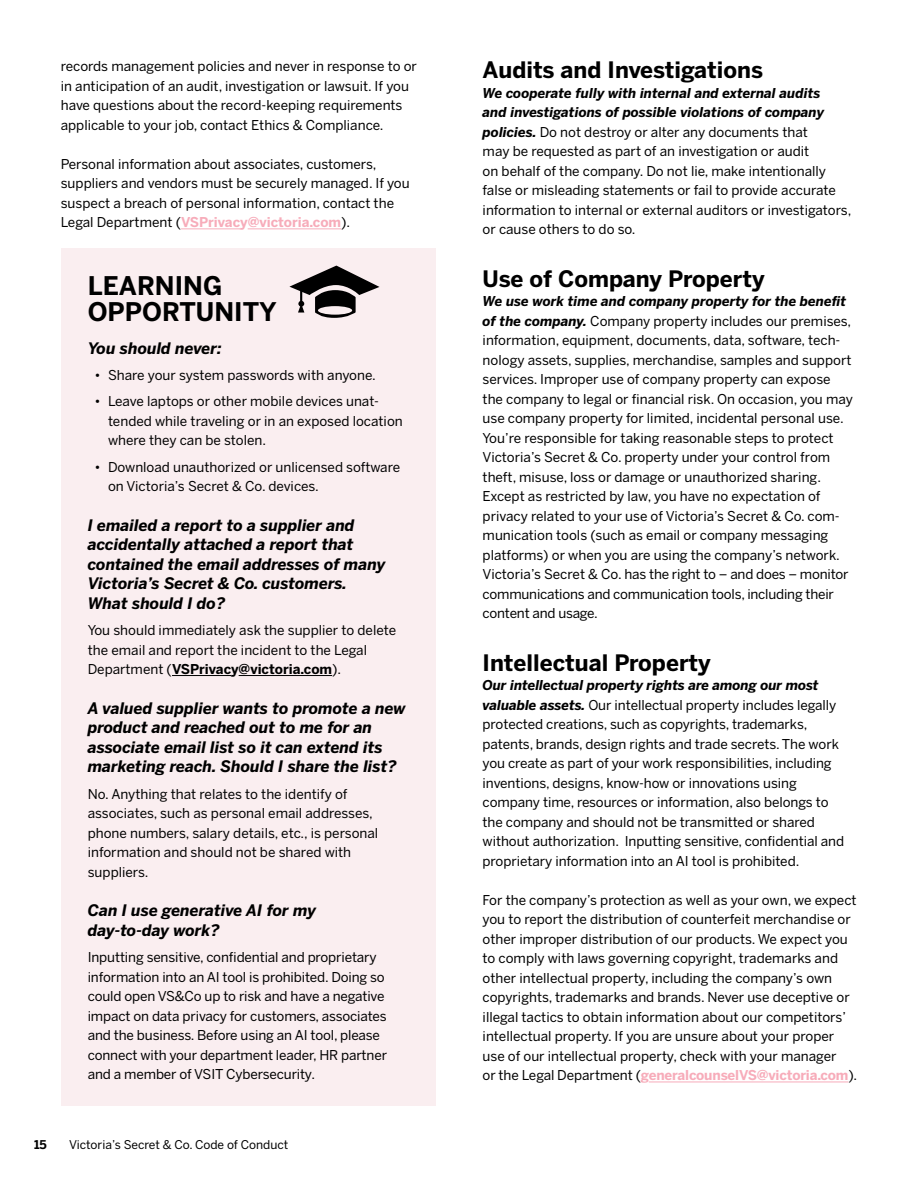
<style>
.page{position:relative;width:918px;height:1188px;background:#fff}
.page>*{position:absolute;margin:0;border:0;box-sizing:border-box;transform-origin:0 0}
.Learning_Opportunity___Header{font:700 25.5px/25.5px "Benton Sans";color:#000}
.Category_Header{font:700 22.5px "Benton Sans";color:#000}
.Learning_Opportunity___Question{font:italic 700 15.75px/19.5px "Benton Sans";color:#000}
.Text{font:13.5px/19.5px "Benton Sans";color:#000}
.Text_Before_List{font:13.5px/19.5px "Benton Sans";color:#000}
.t1{font:12px "Benton Sans";color:#000}
.t2{font:700 12px "Benton Sans";color:#000}
.s1{font-weight:700;color:#f7acba}
.s2{font-weight:700}
.s3{font-weight:700;font-style:italic}
</style>
<div class="page">
<hr style="left:181px;top:228px;width:59px;height:1px;background:#f7acba">
<hr style="left:248px;top:228px;width:93px;height:1px;background:#f7acba">
<hr style="left:649px;top:1082px;width:199px;height:1px;background:#f7acba">
<div style="left:61px;top:248px;width:374px;height:858px;background:#faeef0"></div>
<hr style="left:172px;top:675px;width:59px;height:1px;background:#000">
<hr style="left:239px;top:675px;width:93px;height:1px;background:#000">
<svg style="left:289px;top:266px;width:90px;height:52px"></svg>
<p class="Text" style="left:61px;top:57px;width:358px">records management policies and never in response to or in anticipation of an audit, investigation or lawsuit. If you have questions about the record-keeping requirements applicable to your job, contact Ethics &amp; Compliance.</p>
<p class="Text" style="left:61px;top:154px;width:351px">Personal information about associates, customers, suppliers and vendors must be securely managed. If you suspect a breach of personal information, contact the Legal Department (<span class="s1">VSPrivacy@victoria.com</span>).</p>
<p class="Learning_Opportunity___Header" style="left:88px;top:274px;width:191px">LEARNING<br>OPPORTUNITY</p>
<p class="Learning_Opportunity___Question" style="left:88px;top:339px;width:135px">You should never:</p>
<p class="Text" style="left:94px;top:365px;width:283px">• Share your system passwords with anyone.</p>
<p class="Text" style="left:108px;top:392px;width:296px;text-indent:-14px">• Leave laptops or other mobile devices unat&shy;tended while traveling or in an exposed location where they can be stolen.</p>
<p class="Text" style="left:108px;top:457px;width:294px;text-indent:-14px">• Download unauthorized or unlicensed software on Victoria’s Secret &amp; Co. devices.</p>
<p class="Learning_Opportunity___Question" style="left:88px;top:516px;width:299px">I emailed a report to a supplier and accidentally attached a report that contained the email addresses of many<br>Victoria’s Secret &amp; Co. customers.<br>What should I do?</p>
<p class="Text_Before_List" style="left:88px;top:620px;width:310px">You should immediately ask the supplier to delete the email and report the incident to the Legal<br>Department (<span class="s2">VSPrivacy@victoria.com</span>).</p>
<p class="Learning_Opportunity___Question" style="left:88px;top:699px;width:319px">A valued supplier wants to promote a new product and reached out to me for an associate email list so it can extend its marketing reach. Should I share the list?</p>
<p class="Text" style="left:88px;top:784px;width:292px">No. Anything that relates to the identify of associates, such as personal email addresses, phone numbers, salary details, etc., is personal information and should not be shared with suppliers.</p>
<p class="Learning_Opportunity___Question" style="left:88px;top:901px;width:230px">Can I use generative AI for my day-to-day work?</p>
<p class="Text" style="left:88px;top:947px;width:301px">Inputting sensitive, confidential and proprietary information into an AI tool is prohibited. Doing so could open VS&amp;Co up to risk and have a negative impact on data privacy for customers, associates and the business. Before using an AI tool, please connect with your department leader, HR partner and a member of VSIT Cybersecurity.</p>
<p class="t2" style="left:34px;top:1137px;width:14px">15</p>
<p class="t1" style="left:69px;top:1137px;width:221px">Victoria’s Secret &amp; Co. Code of Conduct</p>
<p class="Category_Header" style="left:483px;top:56px;width:282px">Audits and Investigations</p>
<p class="Text" style="left:483px;top:83px;width:370px"><span class="s3">We cooperate fully with internal and external audits<br>and investigations of possible violations of company policies.</span> Do not destroy or alter any documents that<br>may be requested as part of an investigation or audit<br>on behalf of the company. Do not lie, make intentionally false or misleading statements or fail to provide accurate information to internal or external auditors or investigators, or cause others to do so.</p>
<p class="Category_Header" style="left:483px;top:265px;width:284px">Use of Company Property</p>
<p class="Text" style="left:483px;top:292px;width:372px"><span class="s3">We use work time and company property for the benefit of the company.</span> Company property includes our premises, information, equipment, documents, data, software, tech&shy;nology assets, supplies, merchandise, samples and support services. Improper use of company property can expose the company to legal or financial risk. On occasion, you may use company property for limited, incidental personal use.<br>You’re responsible for taking reasonable steps to protect Victoria’s Secret &amp; Co. property under your control from theft, misuse, loss or damage or unauthorized sharing.<br>Except as restricted by law, you have no expectation of privacy related to your use of Victoria’s Secret &amp; Co. com&shy;munication tools (such as email or company messaging platforms) or when you are using the company’s network.<br>Victoria’s Secret &amp; Co. has the right to – and does – monitor communications and communication tools, including their content and usage.</p>
<p class="Category_Header" style="left:483px;top:649px;width:230px">Intellectual Property</p>
<p class="Text" style="left:483px;top:676px;width:363px"><span class="s3">Our intellectual property rights are among our most valuable assets.</span> Our intellectual property includes legally protected creations, such as copyrights, trademarks, patents, brands, design rights and trade secrets. The work you create as part of your work responsibilities, including inventions, designs, know-how or innovations using company time, resources or information, also belongs to the company and should not be transmitted or shared without authorization. Inputting sensitive, confidential and proprietary information into an AI tool is prohibited.</p>
<p class="Text" style="left:483px;top:890px;width:376px">For the company’s protection as well as your own, we expect you to report the distribution of counterfeit merchandise or other improper distribution of our products. We expect you to comply with laws governing copyright, trademarks and other intellectual property, including the company’s own copyrights, trademarks and brands. Never use deceptive or illegal tactics to obtain information about our competitors’ intellectual property. If you are unsure about your proper use of our intellectual property, check with your manager<br>or the Legal Department (<span class="s1">generalcounselVS@victoria.com</span>).</p>
</div>
